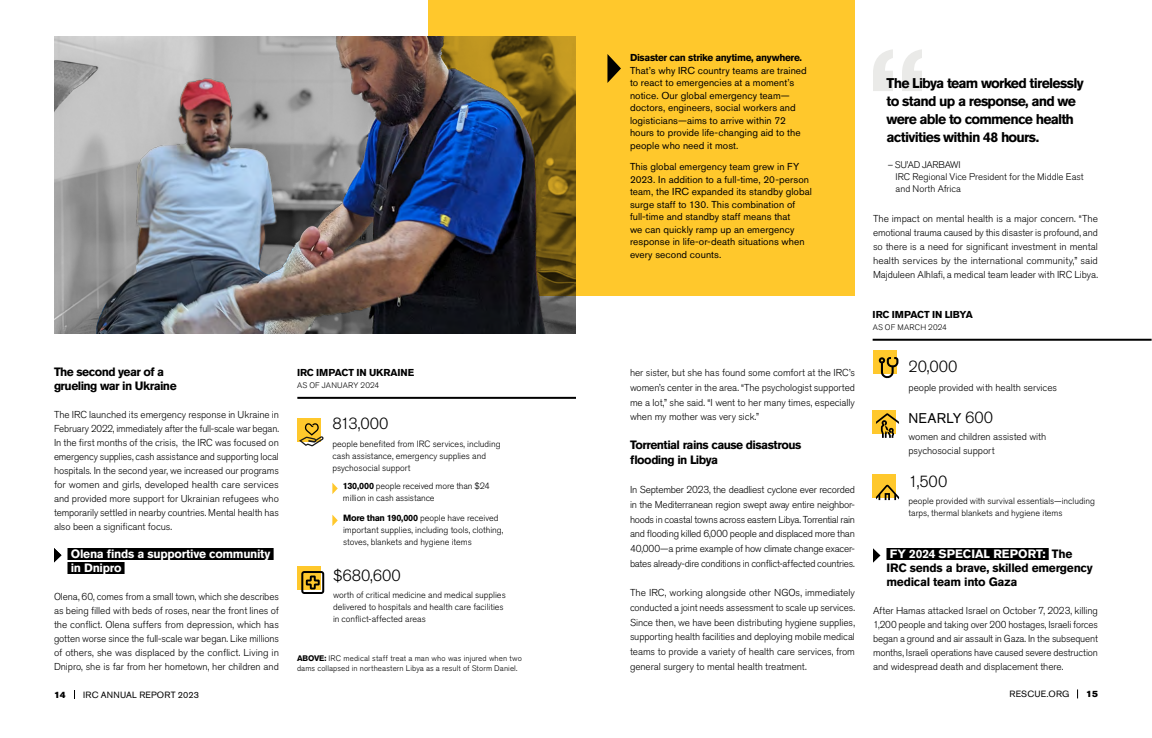
<style>
.page{position:relative;width:1152px;height:738px;background:#fff}
.page>*{position:absolute;margin:0;border:0;box-sizing:border-box;transform-origin:0 0}
.t1{font:300 16px "Akzidenz Grotesk Std";color:#000}
.t2{font:700 14px/18px "Akzidenz Grotesk Std";letter-spacing:-.055em;color:#000}
.t3{font:14px "Akzidenz Grotesk Std";letter-spacing:.015em;color:#000}
.t4{font:700 12px/14px "Akzidenz Grotesk Std";letter-spacing:-.035em;color:#000}
.t5{font:700 12px/14px "Akzidenz Grotesk Std";letter-spacing:-.025em;color:#fff}
.t6{font:300 10px/14px "Akzidenz Grotesk Std";letter-spacing:-.005em;color:#000;text-align:justify}
.t7{font:10px/12.5px "Akzidenz Grotesk Std";letter-spacing:.005em;color:#000}
.t8{font:700 10px "Akzidenz Grotesk Std";letter-spacing:-.03em;color:#000}
.t9{font:700 10px "Akzidenz Grotesk Std";letter-spacing:-.005em;color:#000}
.t10{font:700 10px "Akzidenz Grotesk Std";letter-spacing:-.01em;color:#000}
.t11{font:300 9.6px/12px "Akzidenz Grotesk Std";letter-spacing:-.005em;color:#000}
.t12{font:300 9px/12px "Akzidenz Grotesk Std";color:#000}
.t13{font:9px "Akzidenz Grotesk Std";letter-spacing:.02em;color:#000}
.t14{font:9px "Akzidenz Grotesk Std Super";color:#000}
.t15{font:300 8px/9.6px "Akzidenz Grotesk Std";letter-spacing:.015em;color:#000}
.s1{font-weight:700}
.s2{font-weight:300;font-size:16px}
.s3{color:#fff}
</style>
<div class="page">
<img style="left:54px;top:36px;width:522px;height:298px">
<svg style="left:428px;top:0;width:427px;height:296px;fill:#ffc82c"></svg>
<div style="left:68px;top:548px;width:206px;height:12px;background:#000"></div>
<div style="left:68px;top:562px;width:57px;height:12px;background:#000"></div>
<hr style="left:297px;top:397px;width:279px;height:2px;background:#000">
<div style="left:297px;top:418px;width:23px;height:23px;background:#ffc82c"></div>
<svg style="left:299px;top:423px;width:25px;height:23px"></svg>
<svg style="left:301px;top:571px;width:23px;height:23px"></svg>
<svg style="left:297px;top:567px;width:23px;height:23px"></svg>
<svg style="left:332px;top:483px;width:6px;height:11px"></svg>
<svg style="left:332px;top:515px;width:6px;height:11px"></svg>
<svg style="left:607px;top:54px;width:14px;height:29px"></svg>
<div style="left:886px;top:548px;width:163px;height:12px;background:#000"></div>
<div style="left:873px;top:474px;width:23px;height:23px;background:#ffc82c"></div>
<svg style="left:876px;top:485px;width:23px;height:15px"></svg>
<div style="left:873px;top:411px;width:23px;height:23px;background:#ffc82c"></div>
<svg style="left:876px;top:413px;width:23px;height:25px"></svg>
<hr style="left:873px;top:339px;width:279px;height:2px;background:#000">
<div style="left:873px;top:350px;width:23px;height:24px;background:#ffc82c"></div>
<svg style="left:879px;top:357px;width:19px;height:21px"></svg>
<svg style="left:873px;top:49px;width:49px;height:42px"></svg>
<svg style="left:873px;top:548px;width:7px;height:15px"></svg>
<svg style="left:54px;top:548px;width:8px;height:14px"></svg>
<p class="t4" style="left:54px;top:365px;width:124px">The second year of a grueling war in Ukraine</p>
<p class="t6" style="left:54px;top:408px;width:227px">The IRC launched its emergency response in Ukraine in February 2022, immediately after the full-scale war began.<br>In the first months of the crisis, the IRC was focused on emergency supplies, cash assistance and supporting local hospitals. In the second year, we increased our programs for women and girls, developed health care services and provided more support for Ukrainian refugees who temporarily settled in nearby countries. Mental health has also been a significant focus.</p>
<p class="t5" style="left:71px;top:547px;width:201px">Olena finds a supportive community in Dnipro</p>
<p class="t6" style="left:54px;top:590px;width:227px">Olena, 60, comes from a small town, which she describes as being filled with beds of roses, near the front lines of the conflict. Olena suffers from depression, which has gotten worse since the full-scale war began. Like millions of others, she was displaced by the conflict. Living in Dnipro, she is far from her hometown, her children and</p>
<p class="t9" style="left:297px;top:367px;width:119px">IRC IMPACT IN UKRAINE</p>
<p class="t15" style="left:297px;top:380px;width:84px">AS OF JANUARY 2024</p>
<h1 class="t1" style="left:332px;top:415px;width:58px">813,000</h1>
<p class="t12" style="left:332px;top:438px;width:170px">people benefited from IRC services, including cash assistance, emergency supplies and psychosocial support</p>
<p class="t12" style="left:343px;top:480px;width:148px"><span class="s1">130,000</span> people received more than $24 million in cash assistance</p>
<p class="t12" style="left:343px;top:512px;width:162px"><span class="s1">More than 190,000</span> people have received important supplies, including tools, clothing, stoves, blankets and hygiene items</p>
<h1 class="t1" style="left:333px;top:567px;width:69px">$680,600</h1>
<p class="t12" style="left:333px;top:589px;width:174px">worth of critical medicine and medical supplies delivered to hospitals and health care facilities in conflict-affected areas</p>
<p class="t15" style="left:297px;top:654px;width:227px"><span class="s1">ABOVE:</span> IRC medical staff treat a man who was injured when two dams collapsed in northeastern Libya as a result of Storm Daniel.</p>
<p class="t8" style="left:630px;top:52px;width:174px">Disaster can strike anytime, anywhere.</p>
<p class="t7" style="left:630px;top:64px;width:178px">That’s why IRC country teams are trained to react to emergencies at a moment’s notice. Our global emergency team— doctors, engineers, social workers and logisticians—aims to arrive within 72 hours to provide life-changing aid to the people who need it most.</p>
<p class="t7" style="left:630px;top:160px;width:183px">This global emergency team grew in FY 2023. In addition to a full-time, 20-person team, the IRC expanded its standby global surge staff to 130. This combination of full-time and standby staff means that<br>we can quickly ramp up an emergency response in life-or-death situations when every second counts.</p>
<p class="t6" style="left:630px;top:365px;width:227px;line-height:14.8px">her sister, but she has found some comfort at the IRC’s women’s center in the area. “The psychologist supported me a lot,” she said. “I went to her many times, especially when my mother was very sick.”</p>
<p class="t4" style="left:630px;top:438px;width:173px;line-height:14.8px">Torrential rains cause disastrous flooding in Libya</p>
<p class="t6" style="left:630px;top:482px;width:227px;line-height:14.8px">In September 2023, the deadliest cyclone ever recorded in the Mediterranean region swept away entire neighbor&shy;hoods in coastal towns across eastern Libya. Torrential rain and flooding killed 6,000 people and displaced more than 40,000—a prime example of how climate change exacer&shy;bates already-dire conditions in conflict-affected countries.</p>
<p class="t6" style="left:630px;top:585px;width:227px;line-height:14.8px">The IRC, working alongside other NGOs, immediately conducted a joint needs assessment to scale up services.<br>Since then, we have been distributing hygiene supplies, supporting health facilities and deploying mobile medical teams to provide a variety of health care services, from general surgery to mental health treatment.</p>
<h2 class="t2" style="left:887px;top:74px;width:199px">The Libya team worked tirelessly to stand up a response, and we were able to commence health activities within 48 hours.</h2>
<p class="t11" style="left:896px;top:159px;width:190px;text-indent:-8px">– SU’AD JARBAWI<br>IRC Regional Vice President for the Middle East and North Africa</p>
<p class="t6" style="left:873px;top:212px;width:227px">The impact on mental health is a major concern. “The emotional trauma caused by this disaster is profound, and so there is a need for significant investment in mental health services by the international community,” said Majduleen Alhlafi, a medical team leader with IRC Libya.</p>
<p class="t10" style="left:873px;top:308px;width:102px">IRC IMPACT IN LIBYA</p>
<p class="t15" style="left:873px;top:322px;width:76px">AS OF MARCH 2024</p>
<h1 class="t1" style="left:908px;top:357px;width:51px">20,000</h1>
<p class="t6" style="left:908px;top:380px;width:150px">people provided with health services</p>
<h2 class="t3" style="left:908px;top:409px;width:86px">NEARLY <span class="s2">600</span></h2>
<p class="t6" style="left:908px;top:430px;width:139px">women and children assisted with psychosocial support</p>
<h1 class="t1" style="left:908px;top:472px;width:40px">1,500</h1>
<p class="t12" style="left:908px;top:495px;width:188px">people provided with survival essentials—including tarps, thermal blankets and hygiene items</p>
<p class="t4" style="left:886px;top:547px;width:208px"><span class="s3">FY 2024 SPECIAL REPORT:</span> The<br>IRC sends a brave, skilled emergency medical team into Gaza</p>
<p class="t6" style="left:873px;top:604px;width:227px">After Hamas attacked Israel on October 7, 2023, killing 1,200 people and taking over 200 hostages, Israeli forces began a ground and air assault in Gaza. In the subsequent months, Israeli operations have caused severe destruction and widespread death and displacement there.</p>
<p class="t14" style="left:54px;top:689px;width:13px">14</p>
<p class="t13" style="left:83px;top:689px;width:117px">IRC ANNUAL REPORT 2023</p>
<p class="t13" style="left:1010px;top:688px;width:61px">RESCUE.ORG</p>
<p class="t14" style="left:1086px;top:689px;width:13px">15</p>
</div>
